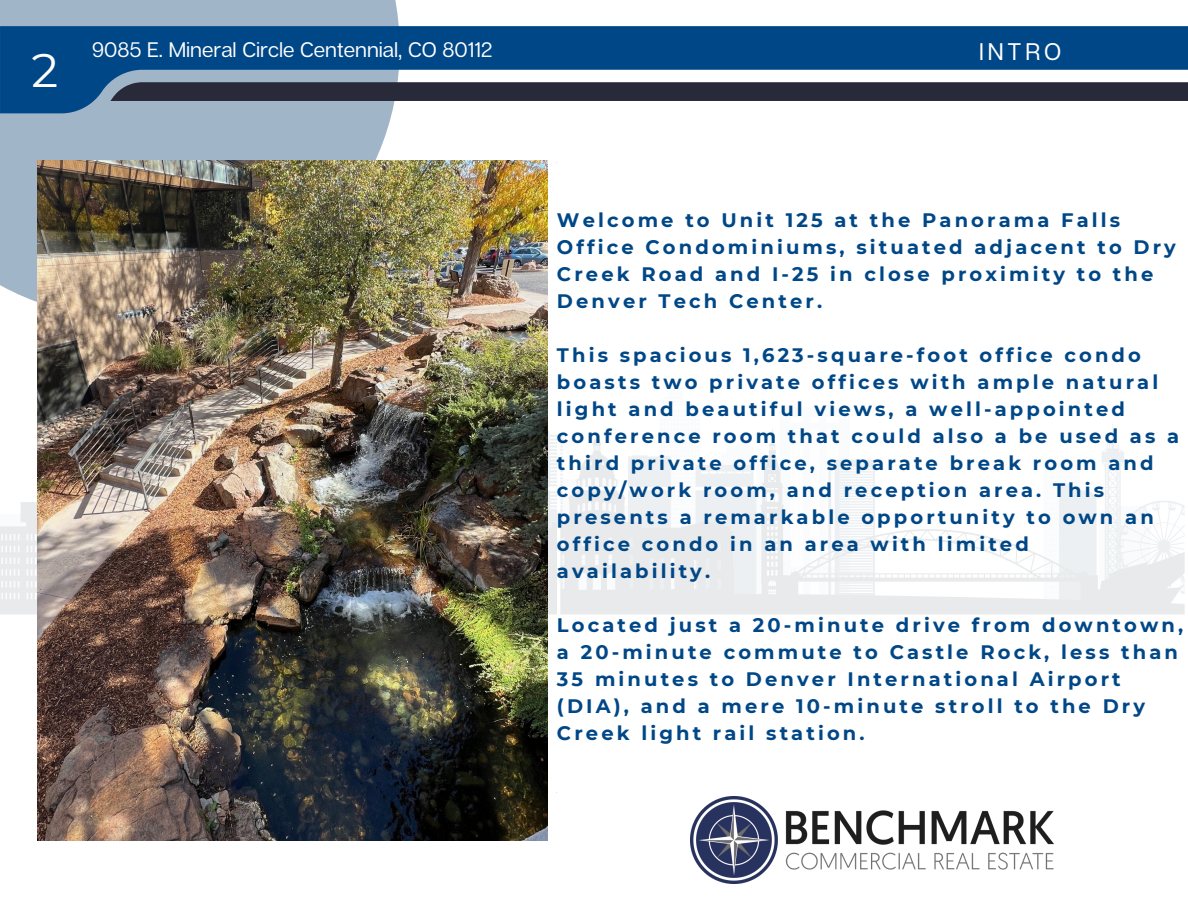
<style>
.page{position:relative;width:1188px;height:918px;background:#fff}
.page>*{position:absolute;margin:0;border:0;box-sizing:border-box;transform-origin:0 0}
.t1{font:47.25px "Montserrat";color:#fff}
.t2{font:24px "Articulat CF";letter-spacing:.16em;color:#fff}
.t3{font:21px "Articulat CF";color:#fff}
.t4{font:700 19.5px/27px "Montserrat";letter-spacing:.16em;color:#004787}
</style>
<div class="page">
<div style="left:0;top:0;width:400px;height:318px;background:#a0b5c7"></div>
<svg style="left:37px;top:840px;width:103px;height:1px"></svg>
<svg style="left:0;top:26px;width:1188px;height:87px;fill:#004787"></svg>
<div style="left:110px;top:82px;width:1078px;height:19px;background:#282939"></div>
<svg style="left:0;top:426px;width:1185px;height:189px"></svg>
<hr style="left:754px;top:409px;width:3px;height:78px;background:#fff">
<hr style="left:431px;top:487px;width:326px;height:3px;background:#fff">
<hr style="left:557px;top:164px;width:3px;height:627px;background:#fff">
<img style="left:38px;top:161px;width:509px;height:679px">
<img style="left:690px;top:796px;width:364px;height:88px">
<p class="t1" style="left:31px;top:41px;width:28px">2</p>
<p class="t3" style="left:92px;top:37px;width:402px">9085 E. Mineral Circle Centennial, CO 80112</p>
<h1 class="t2" style="left:979px;top:37px;width:84px">INTRO</h1>
<h2 class="t4" style="left:557px;top:206px;width:620px">Welcome to Unit 125 at the Panorama Falls Office Condominiums, situated adjacent to Dry Creek Road and I-25 in close proximity to the Denver Tech Center.</h2>
<h2 class="t4" style="left:557px;top:341px;width:624px">This spacious 1,623-square-foot office condo boasts two private offices with ample natural light and beautiful views, a well-appointed conference room that could also a be used as a third private office, separate break room and copy/work room, and reception area. This presents a remarkable opportunity to own an office condo in an area with limited availability.</h2>
<h2 class="t4" style="left:557px;top:611px;width:628px">Located just a 20-minute drive from downtown, a 20-minute commute to Castle Rock, less than 35 minutes to Denver International Airport (DIA), and a mere 10-minute stroll to the Dry Creek light rail station.</h2>
</div>
